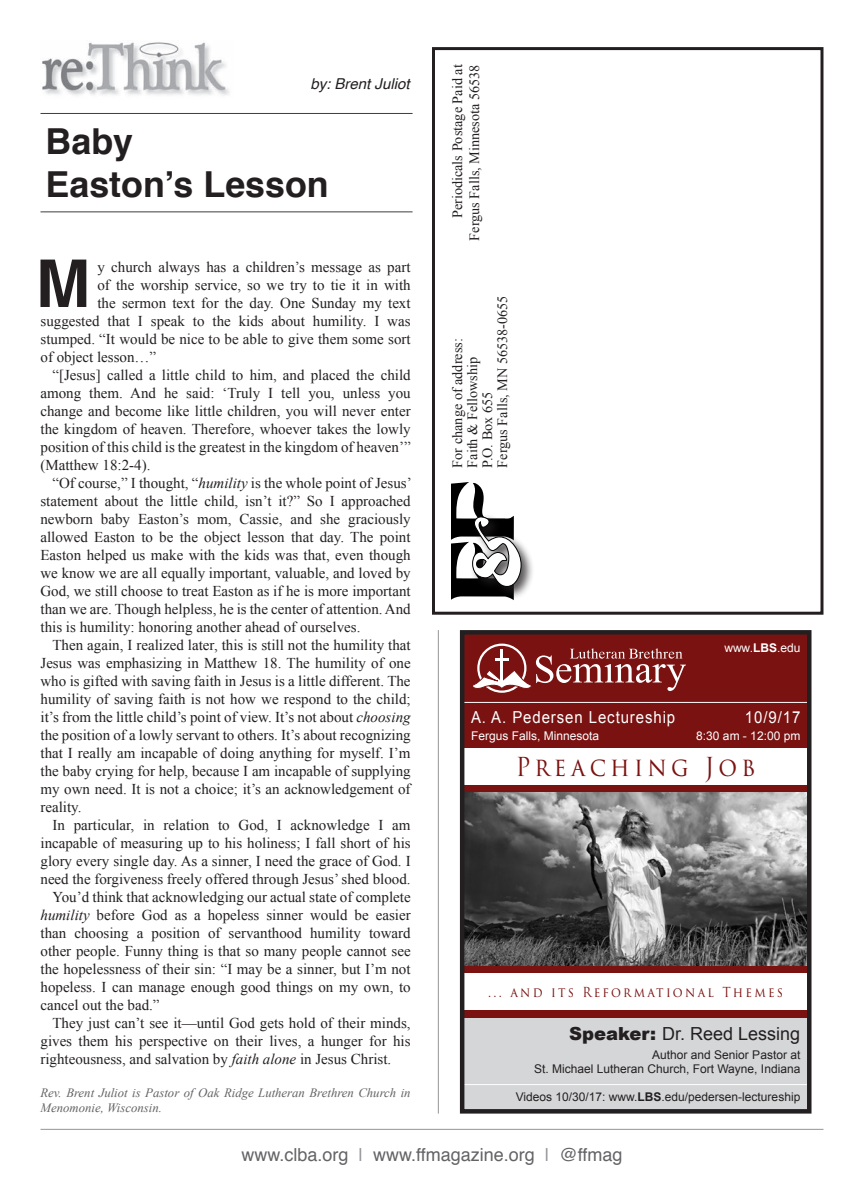
<style>
.page{position:relative;width:864px;height:1188px;background:#fff}
.page>*{position:absolute;margin:0;border:0;box-sizing:border-box;transform-origin:0 0}
.t1{font:95.4px "Titania";color:#000;scale:1.07 1}
.t2{font:700 65.85px "Helvetica";color:#231f20}
.t3{font:700 35.85px "Helvetica";color:#231f20}
.t4{font:25.5px "Trajan Pro 3";letter-spacing:.18em;color:#7a1211;scale:.91 1}
.t5{font:18px "Helvetica";color:#636366}
.t6{font:18px "Arial";color:#231f20}
.t7{font:16.5px "Arial";letter-spacing:.06em;color:#fff;scale:.91 1}
.t8{font:15px/18px "Times New Roman";color:#231f20;text-align:justify}
.t9{font:italic 15px "Helvetica";color:#231f20}
.t10{font:14.25px "Times New Roman";color:#231f20}
.t11{font:13.5px "Trajan Pro 3";letter-spacing:.185em;color:#7a1211;scale:.91 1}
.t12{font:italic 12.75px/15.3px "Times New Roman";color:#636366}
.t13{font:12px "Arial";color:#231f20}
.t14{font:12px "Arial";color:#fff}
.s1{font-style:italic}
.s2{font-weight:700}
.s3{font-weight:900}
.s4{color:#939598}
</style>
<div class="page">
<hr style="left:40px;top:1129px;width:784px;height:1px;background:#939598">
<img style="left:42px;top:42px;width:188px;height:54px">
<div style="left:469px;top:514px;width:66px;height:86px;background:#231f20;opacity:.75"></div>
<svg style="left:471px;top:515px;width:51px;height:85px"></svg>
<div style="left:432px;top:47px;width:392px;height:568px;border:3px solid #231f20"></div>
<hr style="left:438px;top:630px;width:1px;height:484px;background:#939598">
<hr style="left:40px;top:113px;width:373px;height:1px;background:#3e3e3f">
<hr style="left:41px;top:211px;width:372px;height:1px;background:#3e3e3f">
<img style="left:465px;top:792px;width:342px;height:174px">
<div style="left:462px;top:633px;width:347px;height:159px;background:#7a1211"></div>
<div style="left:465px;top:1017px;width:342px;height:92px;background:#d5d6d8"></div>
<div style="left:463px;top:748px;width:346px;height:37px;background:#fff"></div>
<div style="left:463px;top:966px;width:346px;height:51px;background:#7a1211"></div>
<svg style="left:473px;top:644px;width:213px;height:49px"></svg>
<hr style="left:501px;top:649px;width:2px;height:34px;background:#fff">
<hr style="left:495px;top:658px;width:14px;height:3px;background:#fff">
<hr style="left:463px;top:1084px;width:345px;height:1px;background:#fff">
<div style="left:463px;top:973px;width:346px;height:37px;background:#fff"></div>
<hr style="left:463px;top:702px;width:346px;height:1px;background:#fff">
<div style="left:460px;top:630px;width:352px;height:484px;border:4px solid #231f20"></div>
<p class="t9" style="left:310px;top:71px;width:101px">by: Brent Juliot</p>
<p class="t3" style="left:46px;top:113px;width:89px">Baby</p>
<p class="t3" style="left:46px;top:156px;width:285px">Easton’s Lesson</p>
<p class="t2" style="left:36px;top:231px;width:56px">M</p>
<p class="t8" style="left:97px;top:258px;width:315px">y church always has a children’s message as part</p>
<p class="t8" style="left:97px;top:276px;width:315px">of the worship service, so we try to tie it in with</p>
<p class="t8" style="left:97px;top:294px;width:315px">the sermon text for the day. One Sunday my text</p>
<p class="t8" style="left:41px;top:312px;width:372px">suggested that I speak to the kids about humility. I was</p>
<p class="t8" style="left:41px;top:330px;width:372px">stumped. “It would be nice to be able to give them some sort</p>
<p class="t8" style="left:41px;top:348px;width:117px">of object lesson…”</p>
<p class="t8" style="left:40px;top:366px;width:372px;text-indent:12px">“[Jesus] called a little child to him, and placed the child among them. And he said: ‘Truly I tell you, unless you change and become like little children, you will never enter the kingdom of heaven. Therefore, whoever takes the lowly position of this child is the greatest in the kingdom of heaven’” (Matthew 18:2-4).</p>
<p class="t8" style="left:40px;top:474px;width:373px;text-indent:12px">“Of course,” I thought, “<span class="s1">humility</span> is the whole point of Jesus’ statement about the little child, isn’t it?” So I approached newborn baby Easton’s mom, Cassie, and she graciously allowed Easton to be the object lesson that day. The point Easton helped us make with the kids was that, even though we know we are all equally important, valuable, and loved by God, we still choose to treat Easton as if he is more important than we are. Though helpless, he is the center of attention. And this is humility: honoring another ahead of ourselves.</p>
<p class="t8" style="left:40px;top:636px;width:372px;text-indent:12px">Then again, I realized later, this is still not the humility that Jesus was emphasizing in Matthew 18. The humility of one who is gifted with saving faith in Jesus is a little different. The humility of saving faith is not how we respond to the child; it’s from the little child’s point of view. It’s not about <span class="s1">choosing </span>the position of a lowly servant to others. It’s about recognizing that I really am incapable of doing anything for myself. I’m the baby crying for help, because I am incapable of supplying my own need. It is not a choice; it’s an acknowledgement of reality.</p>
<p class="t8" style="left:40px;top:816px;width:372px;text-indent:12px">In particular, in relation to God, I acknowledge I am incapable of measuring up to his holiness; I fall short of his glory every single day. As a sinner, I need the grace of God. I need the forgiveness freely offered through Jesus’ shed blood.</p>
<p class="t8" style="left:40px;top:888px;width:372px;text-indent:12px">You’d think that acknowledging our actual state of complete <span class="s1">humility</span> before God as a hopeless sinner would be easier than choosing a position of servanthood humility toward other people. Funny thing is that so many people cannot see the hopelessness of their sin: “I may be a sinner, but I’m not hopeless. I can manage enough good things on my own, to cancel out the bad.”</p>
<p class="t8" style="left:40px;top:1014px;width:372px;text-indent:12px">They just can’t see it—until God gets hold of their minds, gives them his perspective on their lives, a hunger for his righteousness, and salvation by <span class="s1">faith alone</span> in Jesus Christ.</p>
<p class="t12" style="left:40px;top:1085px;width:372px">Rev. Brent Juliot is Pastor of Oak Ridge Lutheran Brethren Church in<br>Menomonie, Wisconsin.</p>
<p class="t10" style="left:448px;top:218px;width:155px;rotate:-90deg">Periodicals Postage Paid at</p>
<p class="t10" style="left:465px;top:241px;width:178px;rotate:-90deg">Fergus Falls, Minnesota 56538</p>
<p class="t10" style="left:493px;top:468px;width:174px;rotate:-90deg">Fergus Falls, MN 56538-0655</p>
<p class="t10" style="left:448px;top:468px;width:131px;rotate:-90deg">For change of address:</p>
<p class="t10" style="left:463px;top:468px;width:112px;rotate:-90deg">Faith &amp; Fellowship</p>
<p class="t10" style="left:478px;top:468px;width:78px;rotate:-90deg">P.O. Box 655</p>
<p class="t1" style="left:427px;top:602px;width:116px;rotate:-90deg">FF</p>
<p class="t14" style="left:724px;top:640px;width:78px">www.<span class="s2">LBS</span>.edu</p>
<p class="t7" style="left:471px;top:707px;width:226px">A. A. Pedersen Lectureship</p>
<p class="t14" style="left:471px;top:727px;width:130px">Fergus Falls, Minnesota</p>
<p class="t7" style="left:745px;top:707px;width:62px">10/9/17</p>
<p class="t14" style="left:696px;top:727px;width:106px">8:30 am - 12:00 pm</p>
<p class="t4" style="left:516px;top:749px;width:265px">Preaching Job</p>
<p class="t11" style="left:488px;top:982px;width:325px">... and its Reformational Themes</p>
<p class="t6" style="left:569px;top:1022px;width:233px"><span class="s3">Speaker:</span> Dr. Reed Lessing</p>
<p class="t13" style="left:652px;top:1047px;width:150px">Author and Senior Pastor at</p>
<p class="t13" style="left:534px;top:1061px;width:268px">St. Michael Lutheran Church, Fort Wayne, Indiana</p>
<p class="t13" style="left:516px;top:1089px;width:286px">Videos 10/30/17: www.<span class="s2">LBS</span>.edu/pedersen-lectureship</p>
<p class="t5" style="left:241px;top:1141px;width:383px">www.clba.org <span class="s4">|</span> www.ffmagazine.org <span class="s4">|</span> @ffmag</p>
</div>
